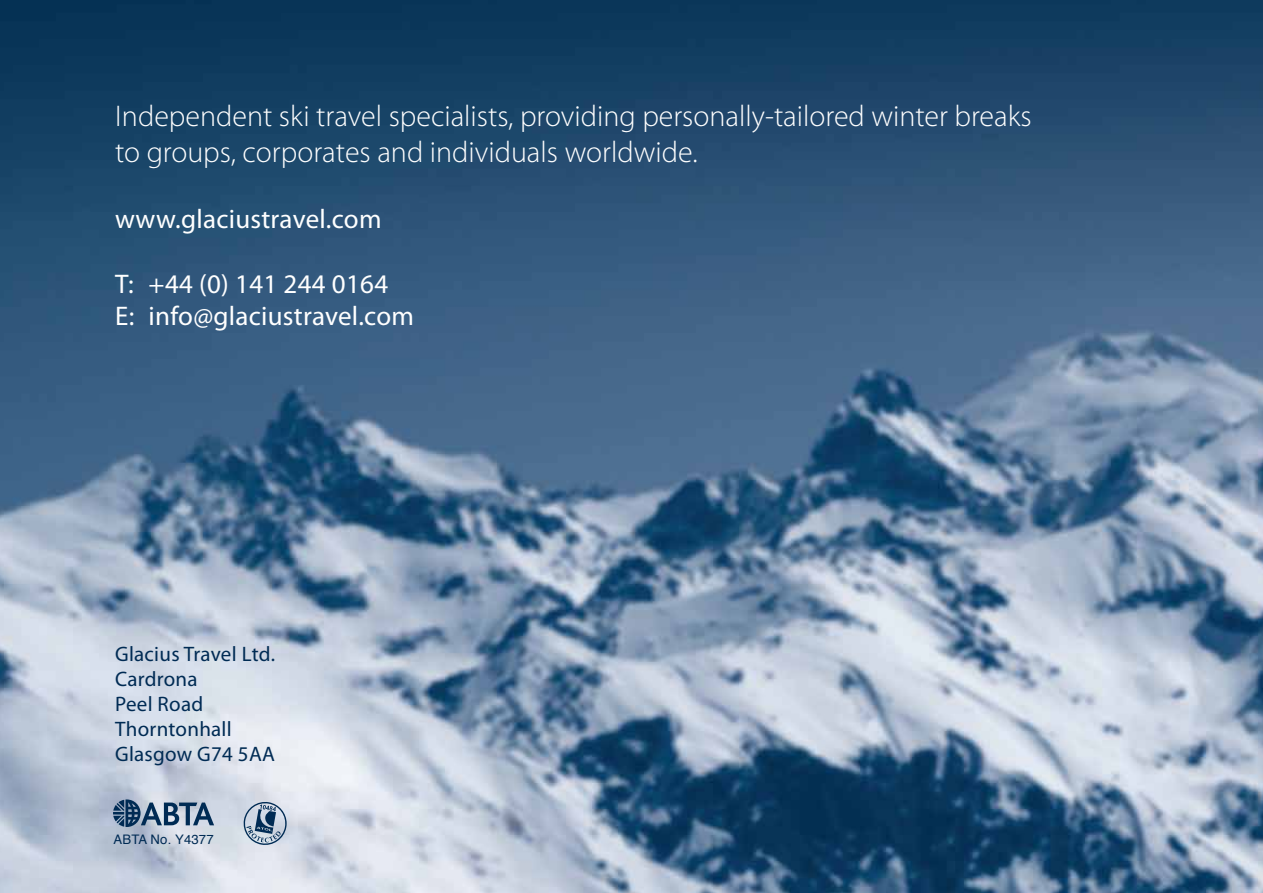
<style>
.page{position:relative;width:1263px;height:893px;background:#fff}
.page>*{position:absolute;margin:0;border:0;box-sizing:border-box;transform-origin:0 0}
.t1{font:300 30px/36px "Myriad Pro";color:#fff}
.t2{font:27px/32.4px "Myriad Pro";letter-spacing:.01em;color:#fff}
.t3{font:21px/25.2px "Myriad Pro";letter-spacing:.015em;color:#002b54}
.t4{font:13.2px "Helvetica";letter-spacing:.015em;color:#002b54}
</style>
<div class="page">
<img style="left:0;top:0;width:1263px;height:893px">
<svg style="left:113px;top:799px;width:101px;height:28px;background:#7289a2"></svg>
<svg style="left:242px;top:800px;width:45px;height:47px;background:#9bacbf"></svg>
<p class="t1" style="left:115px;top:98px;width:918px">Independent ski travel specialists, providing personally-tailored winter breaks to groups, corporates and individuals worldwide.</p>
<p class="t2" style="left:115px;top:202px;width:268px">www.glaciustravel.com</p>
<p class="t2" style="left:115px;top:267px;width:300px">T: +44 (0) 141 244 0164<br>E: info@glaciustravel.com</p>
<p class="t3" style="left:115px;top:641px;width:161px">Glacius Travel Ltd.<br>Cardrona<br>Peel Road<br>Thorntonhall<br>Glasgow G74 5AA</p>
<p class="t4" style="left:113px;top:829px;width:102px">ABTA No. Y4377</p>
</div>
